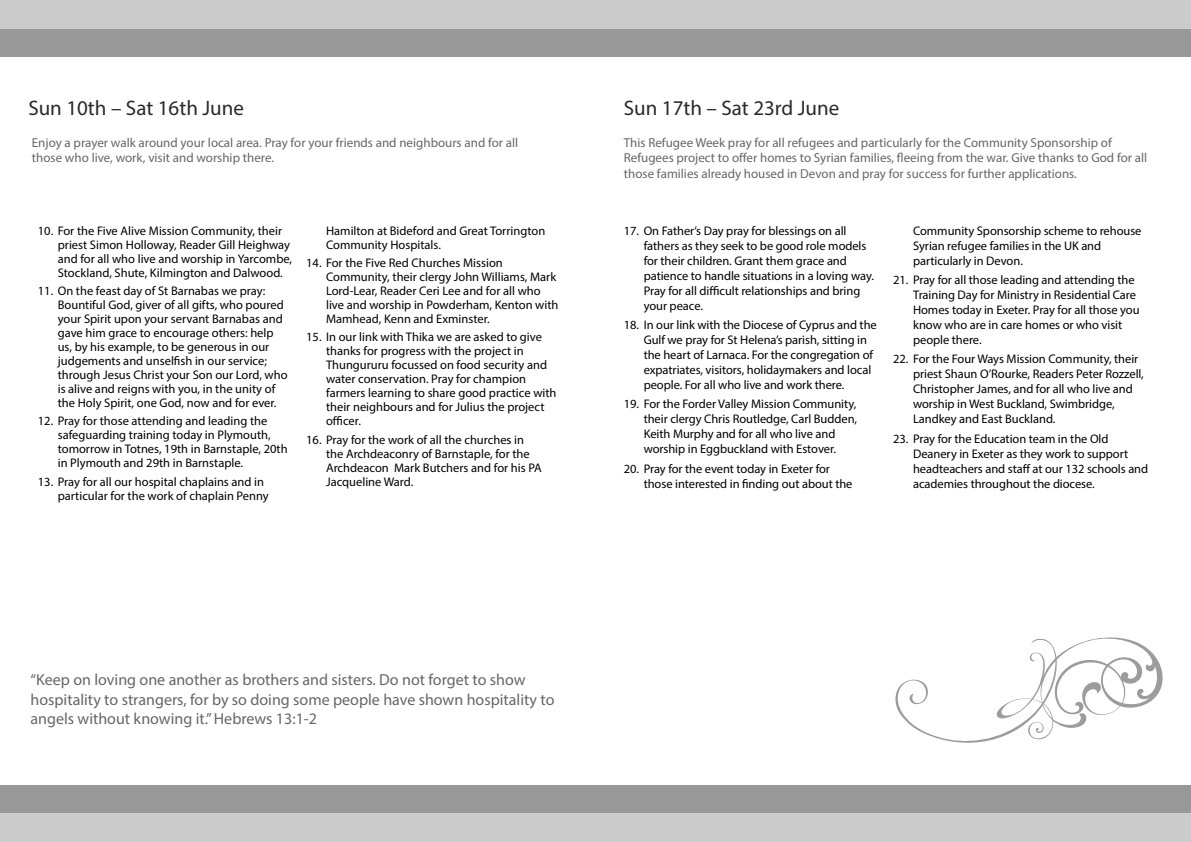
<style>
.page{position:relative;width:1191px;height:842px;background:#fff}
.page>*{position:absolute;margin:0;border:0;box-sizing:border-box;transform-origin:0 0}
.DateHeading{font:21px "Myriad Pro";color:#2a2a2a}
.WeekDescriptor{font:16px/19.2px "Myriad Pro";color:#666}
.WeekDescriptor-2{font:13px/15.6px "Myriad Pro";color:#666}
.t1{font:12.5px/14px "Myriad Pro";letter-spacing:-.005em;color:#000}
</style>
<div class="page">
<div style="left:595px;top:28px;width:596px;height:29px;background:#989898"></div>
<div style="left:595px;top:0;width:596px;height:28px;background:#cbcbcb"></div>
<div style="left:595px;top:785px;width:596px;height:29px;background:#989898"></div>
<div style="left:595px;top:814px;width:596px;height:28px;background:#cbcbcb"></div>
<svg style="left:895px;top:637px;width:268px;height:106px"></svg>
<div style="left:0;top:28px;width:595px;height:29px;background:#989898"></div>
<div style="left:0;top:0;width:595px;height:28px;background:#cbcbcb"></div>
<div style="left:0;top:785px;width:595px;height:29px;background:#989898"></div>
<div style="left:0;top:814px;width:595px;height:28px;background:#cbcbcb"></div>
<p class="DateHeading" style="left:28px;top:95px;width:217px">Sun 10th – Sat 16th June</p>
<p class="WeekDescriptor-2" style="left:32px;top:134px;width:488px">Enjoy a prayer walk around your local area. Pray for your friends and neighbours and for all those who live, work, visit and worship there.</p>
<p class="t1" style="left:58px;top:223px;width:236px;text-indent:-20px">10. For the Five Alive Mission Community, their priest Simon Holloway, Reader Gill Heighway and for all who live and worship in Yarcombe, Stockland, Shute, Kilmington and Dalwood.</p>
<p class="t1" style="left:58px;top:284px;width:231px;text-indent:-20px">11. On the feast day of St Barnabas we pray:<br>Bountiful God, giver of all gifts, who poured your Spirit upon your servant Barnabas and gave him grace to encourage others: help us, by his example, to be generous in our judgements and unselfish in our service; through Jesus Christ your Son our Lord, who is alive and reigns with you, in the unity of the Holy Spirit, one God, now and for ever.</p>
<p class="t1" style="left:58px;top:414px;width:231px;text-indent:-20px">12. Pray for those attending and leading the safeguarding training today in Plymouth, tomorrow in Totnes, 19th in Barnstaple, 20th in Plymouth and 29th in Barnstaple.</p>
<p class="t1" style="left:58px;top:474px;width:212px;text-indent:-20px">13. Pray for all our hospital chaplains and in particular for the work of chaplain Penny</p>
<p class="t1" style="left:326px;top:223px;width:221px">Hamilton at Bideford and Great Torrington<br>Community Hospitals.</p>
<p class="t1" style="left:326px;top:256px;width:234px;text-indent:-20px">14. For the Five Red Churches Mission Community, their clergy John Williams, Mark Lord-Lear, Reader Ceri Lee and for all who live and worship in Powderham, Kenton with Mamhead, Kenn and Exminster.</p>
<p class="t1" style="left:326px;top:330px;width:232px;text-indent:-20px">15. In our link with Thika we are asked to give thanks for progress with the project in Thungururu focussed on food security and water conservation. Pray for champion farmers learning to share good practice with their neighbours and for Julius the project officer.</p>
<p class="t1" style="left:326px;top:432px;width:217px;text-indent:-20px">16. Pray for the work of all the churches in the Archdeaconry of Barnstaple, for the Archdeacon Mark Butchers and for his PA Jacqueline Ward.</p>
<p class="DateHeading" style="left:624px;top:95px;width:217px">Sun 17th – Sat 23rd June</p>
<p class="WeekDescriptor-2" style="left:624px;top:134px;width:525px">This Refugee Week pray for all refugees and particularly for the Community Sponsorship of<br>Refugees project to offer homes to Syrian families, fleeing from the war. Give thanks to God for all those families already housed in Devon and pray for success for further applications.</p>
<p class="t1" style="left:643px;top:223px;width:232px;line-height:15px;text-indent:-20px">17. On Father’s Day pray for blessings on all fathers as they seek to be good role models for their children. Grant them grace and patience to handle situations in a loving way.<br>Pray for all difficult relationships and bring your peace.</p>
<p class="t1" style="left:643px;top:317px;width:235px;line-height:15px;text-indent:-20px">18. In our link with the Diocese of Cyprus and the Gulf we pray for St Helena’s parish, sitting in the heart of Larnaca. For the congregation of expatriates, visitors, holidaymakers and local people. For all who live and work there.</p>
<p class="t1" style="left:643px;top:396px;width:215px;line-height:15px;text-indent:-20px">19. For the Forder Valley Mission Community, their clergy Chris Routledge, Carl Budden, Keith Murphy and for all who live and worship in Eggbuckland with Estover.</p>
<p class="t1" style="left:643px;top:461px;width:210px;line-height:15px;text-indent:-20px">20. Pray for the event today in Exeter for those interested in finding out about the</p>
<p class="t1" style="left:913px;top:223px;width:230px;line-height:15px">Community Sponsorship scheme to rehouse<br>Syrian refugee families in the UK and particularly in Devon.</p>
<p class="t1" style="left:913px;top:272px;width:228px;line-height:15px;text-indent:-20px">21. Pray for all those leading and attending the Training Day for Ministry in Residential Care Homes today in Exeter. Pray for all those you know who are in care homes or who visit people there.</p>
<p class="t1" style="left:913px;top:351px;width:232px;line-height:15px;text-indent:-20px">22. For the Four Ways Mission Community, their priest Shaun O’Rourke, Readers Peter Rozzell, Christopher James, and for all who live and worship in West Buckland, Swimbridge, Landkey and East Buckland.</p>
<p class="t1" style="left:913px;top:431px;width:237px;line-height:15px;text-indent:-20px">23. Pray for the Education team in the Old Deanery in Exeter as they work to support headteachers and staff at our 132 schools and academies throughout the diocese.</p>
<p class="WeekDescriptor" style="left:31px;top:670px;width:525px">“Keep on loving one another as brothers and sisters. Do not forget to show hospitality to strangers, for by so doing some people have shown hospitality to angels without knowing it.” Hebrews 13:1-2</p>
</div>
